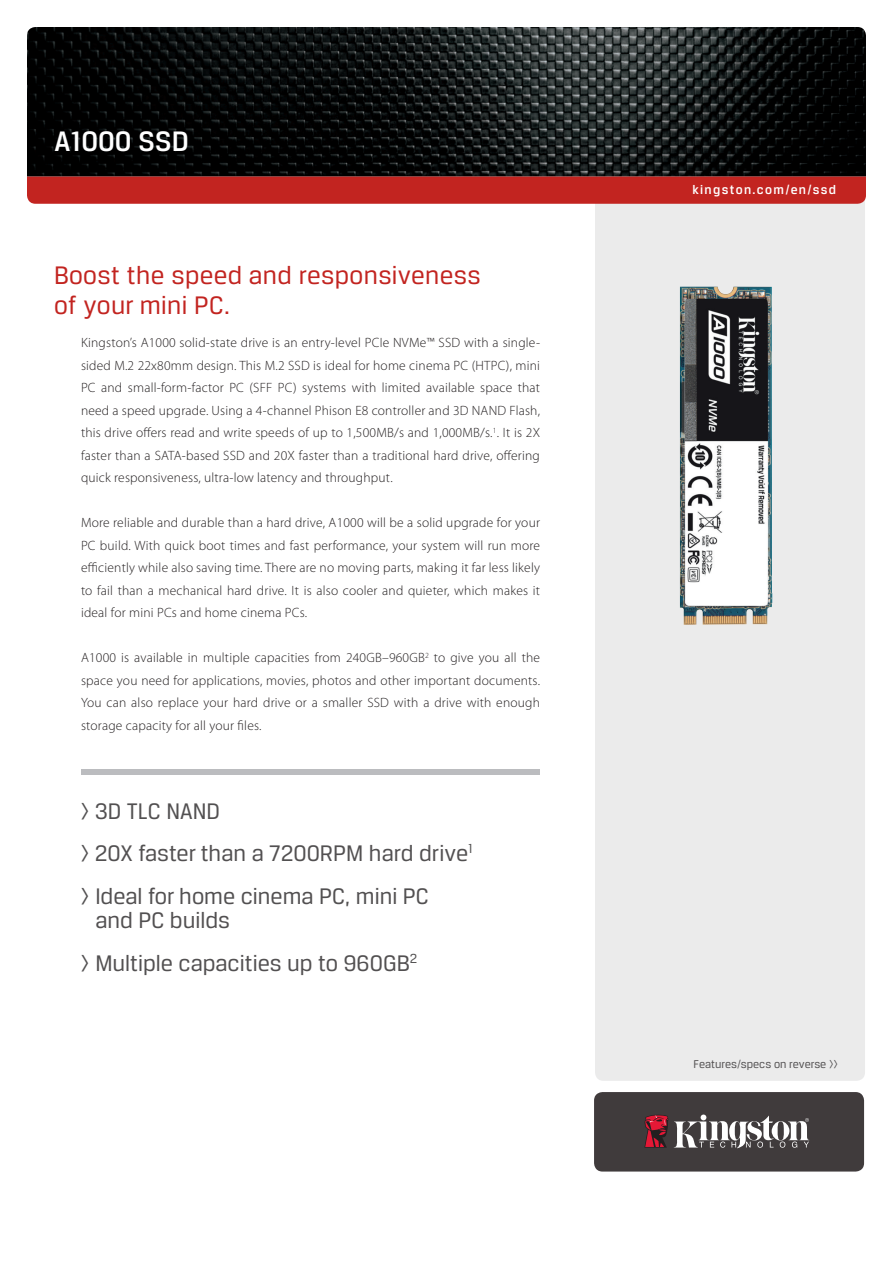
<style>
.page{position:relative;width:893px;height:1263px;background:#fff}
.page>*{position:absolute;margin:0;border:0;box-sizing:border-box;transform-origin:0 0}
.Product_Name_Header{font:500 30px "Breuer Text";color:#fff}
.Copy_Headline_RBNo31{font:27px "Breuer Text";letter-spacing:.01em;color:#c22420}
.Bullet_Points_Block{font:24px/24px "Breuer Text";color:#525051}
.Body_Copy_Block{font:300 13.5px/22.5px "Myriad Pro";letter-spacing:.015em;color:#231f20;text-align:justify}
.URL_Block{font:500 13.5px "Breuer Text";letter-spacing:.1em;color:#fff}
.More_Text{font:12px "Breuer Text";color:#525051}
</style>
<div class="page">
<div style="left:595px;top:204px;width:270px;height:877px;background:#ebebeb"></div>
<img style="left:27px;top:27px;width:839px;height:150px">
<div style="left:27px;top:177px;width:839px;height:27px;background:#c22420"></div>
<div style="left:594px;top:1092px;width:270px;height:79px;background:#403b3c;border-radius:9px"></div>
<svg style="left:674px;top:1114px;width:135px;height:34px"></svg>
<svg style="left:644px;top:1115px;width:24px;height:32px"></svg>
<div style="left:82px;top:769px;width:458px;height:6px;background:#bbbcbf"></div>
<img style="left:680px;top:287px;width:92px;height:338px">
<p class="Product_Name_Header" style="left:55px;top:125px;width:136px">A1000 SSD</p>
<p class="Copy_Headline_RBNo31" style="left:54px;top:261px;width:428px">Boost the speed and responsiveness</p>
<p class="Copy_Headline_RBNo31" style="left:54px;top:291px;width:178px">of your mini PC.</p>
<p class="Body_Copy_Block" style="left:81px;top:331px;width:461px">Kingston’s A1000 solid-state drive is an entry-level PCIe NVMe™ SSD with a single&shy;sided M.2 22x80mm design. This M.2 SSD is ideal for home cinema PC (HTPC), mini PC and small-form-factor PC (SFF PC) systems with limited available space that need a speed upgrade. Using a 4-channel Phison E8 controller and 3D NAND Flash, this drive offers read and write speeds of up to 1,500MB/s and 1,000MB/s.<sup>1</sup>. It is 2X faster than a SATA-based SSD and 20X faster than a traditional hard drive, offering quick responsiveness, ultra-low latency and throughput.</p>
<p class="Body_Copy_Block" style="left:81px;top:511px;width:461px">More reliable and durable than a hard drive, A1000 will be a solid upgrade for your PC build. With quick boot times and fast performance, your system will run more efficiently while also saving time. There are no moving parts, making it far less likely to fail than a mechanical hard drive. It is also cooler and quieter, which makes it ideal for mini PCs and home cinema PCs.</p>
<p class="Body_Copy_Block" style="left:81px;top:646px;width:461px">A1000 is available in multiple capacities from 240GB–960GB<sup>2</sup> to give you all the space you need for applications, movies, photos and other important documents.<br>You can also replace your hard drive or a smaller SSD with a drive with enough storage capacity for all your files.</p>
<p class="Bullet_Points_Block" style="left:80px;top:798px;width:141px">&gt; 3D TLC NAND</p>
<p class="Bullet_Points_Block" style="left:80px;top:841px;width:394px">&gt; 20X faster than a 7200RPM hard drive<sup>1</sup></p>
<p class="Bullet_Points_Block" style="left:95px;top:884px;width:335px;text-indent:-15px">&gt; Ideal for home cinema PC, mini PC and PC builds</p>
<p class="Bullet_Points_Block" style="left:80px;top:951px;width:338px">&gt; Multiple capacities up to 960GB<sup>2</sup></p>
<p class="URL_Block" style="left:692px;top:182px;width:145px">kingston.com/en/ssd</p>
<p class="More_Text" style="left:693px;top:1057px;width:146px">Features/specs on reverse &gt;&gt;</p>
</div>
